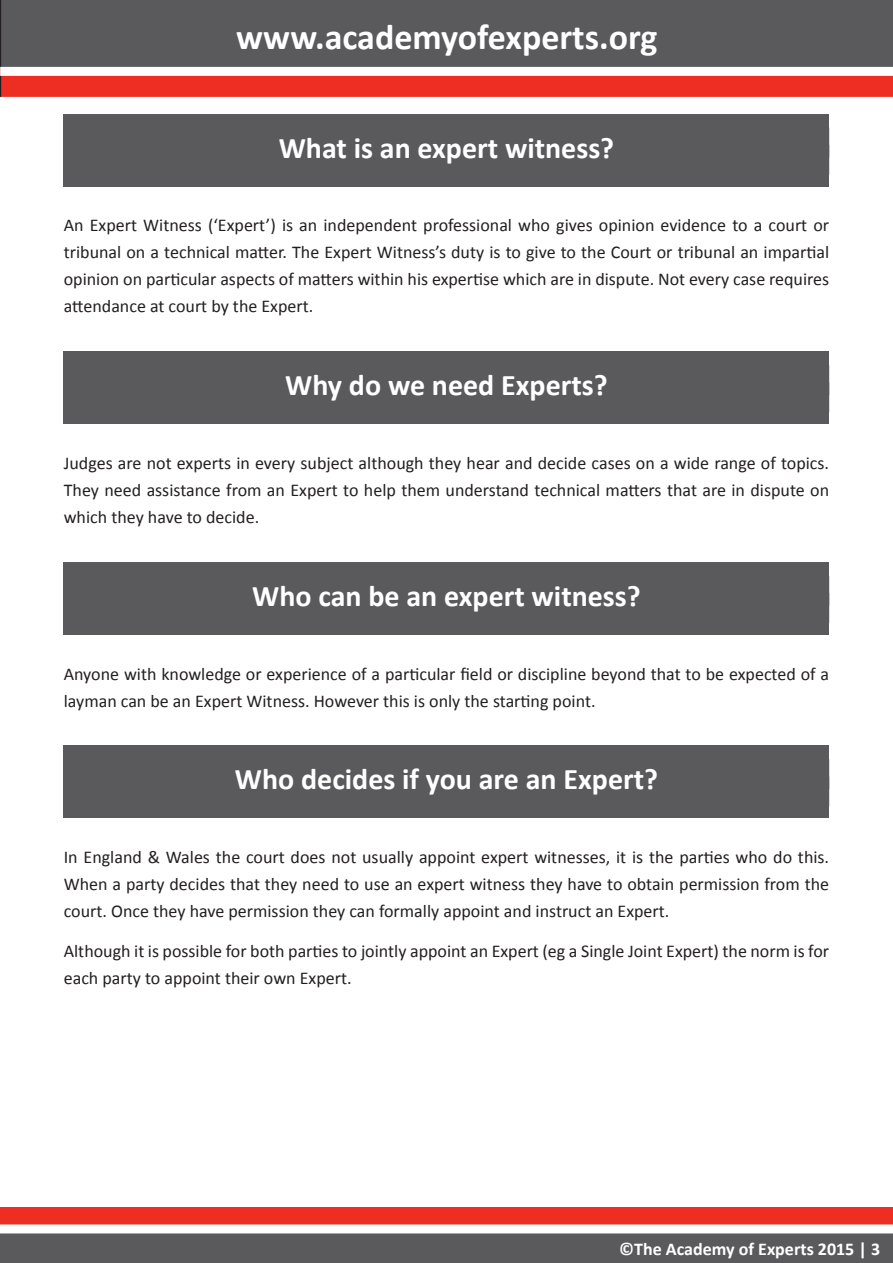
<style>
.page{position:relative;width:893px;height:1263px;background:#fff}
.page>*{position:absolute;margin:0;border:0;box-sizing:border-box;transform-origin:0 0}
.t1{font:700 36px "Calibri";color:#fff}
.fs_Section_Header{font:700 30px "Calibri";color:#fff}
.Intro{font:18px/27px "Calibri";color:#231f20;text-align:justify}
.t2{font:700 18px "Calibri";color:#fff}
</style>
<div class="page">
<div style="left:1px;top:0;width:892px;height:67px;background:#5a5a5d"></div>
<hr style="left:0;top:0;width:1px;height:67px;background:#231f20">
<div style="left:0;top:76px;width:893px;height:21px;background:#ee2e22"></div>
<div style="left:0;top:1208px;width:893px;height:21px;background:#ee2e22"></div>
<div style="left:0;top:1229px;width:893px;height:34px;background:#5a5a5d"></div>
<div style="left:0;top:1224px;width:893px;height:9px;background:#fff"></div>
<div style="left:64px;top:114px;width:765px;height:72px;background:#5a5a5d"></div>
<div style="left:64px;top:351px;width:765px;height:73px;background:#5a5a5d"></div>
<div style="left:64px;top:562px;width:765px;height:72px;background:#5a5a5d"></div>
<div style="left:64px;top:745px;width:765px;height:73px;background:#5a5a5d"></div>
<h1 class="t1" style="left:236px;top:12px;width:423px">www.academyofexperts.org</h1>
<p class="fs_Section_Header" style="left:279px;top:126px;width:337px">What is an expert witness?</p>
<p class="Intro" style="left:64px;top:211px;width:767px">An Expert Witness (‘Expert’) is an independent professional who gives opinion evidence to a court or tribunal on a technical matter. The Expert Witness’s duty is to give to the Court or tribunal an impartial opinion on particular aspects of matters within his expertise which are in dispute. Not every case requires attendance at court by the Expert.</p>
<p class="fs_Section_Header" style="left:285px;top:364px;width:324px">Why do we need Experts?</p>
<p class="Intro" style="left:64px;top:449px;width:767px">Judges are not experts in every subject although they hear and decide cases on a wide range of topics.<br>They need assistance from an Expert to help them understand technical matters that are in dispute on which they have to decide.</p>
<p class="fs_Section_Header" style="left:252px;top:574px;width:390px">Who can be an expert witness?</p>
<p class="Intro" style="left:64px;top:659px;width:767px">Anyone with knowledge or experience of a particular field or discipline beyond that to be expected of a layman can be an Expert Witness. However this is only the starting point.</p>
<p class="fs_Section_Header" style="left:235px;top:758px;width:425px">Who decides if you are an Expert?</p>
<p class="Intro" style="left:64px;top:843px;width:767px">In England &amp; Wales the court does not usually appoint expert witnesses, it is the parties who do this.<br>When a party decides that they need to use an expert witness they have to obtain permission from the court. Once they have permission they can formally appoint and instruct an Expert.</p>
<p class="Intro" style="left:64px;top:937px;width:767px">Although it is possible for both parties to jointly appoint an Expert (eg a Single Joint Expert) the norm is for each party to appoint their own Expert.</p>
<p class="t2" style="left:619px;top:1236px;width:262px">©The Academy of Experts 2015 | 3</p>
</div>
